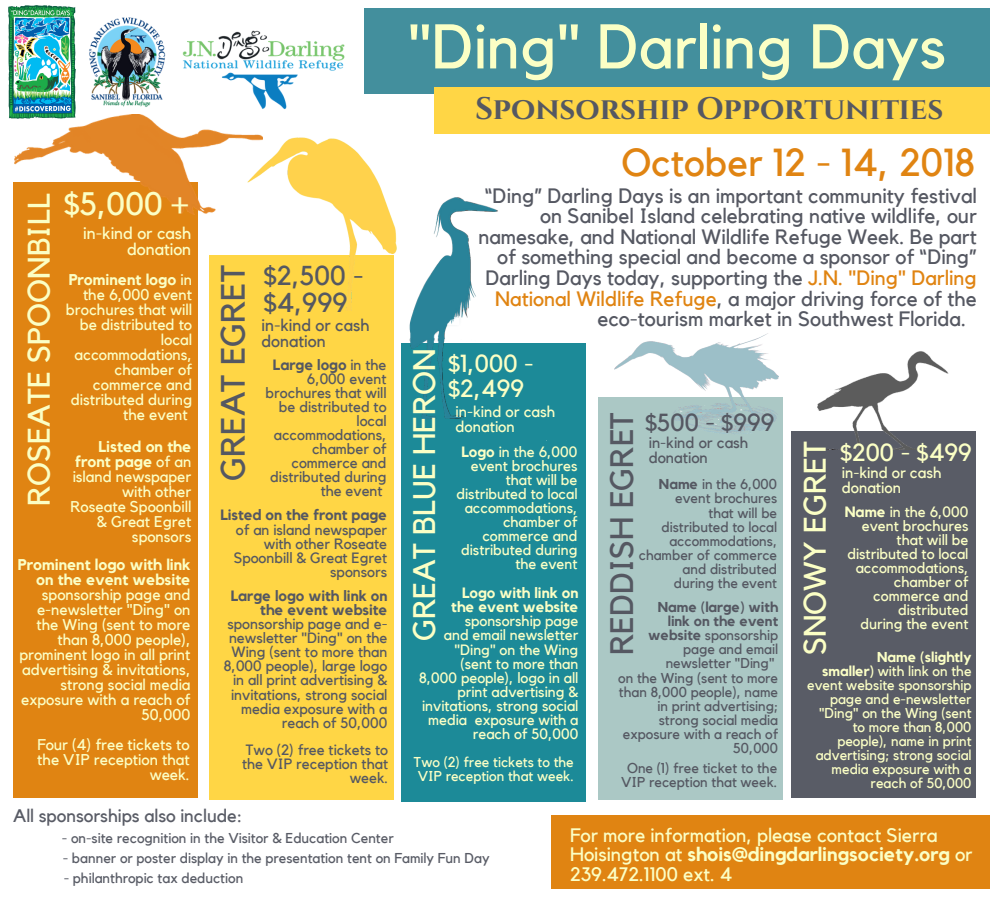
<style>
.page{position:relative;width:990px;height:900px;background:#fff}
.page>*{position:absolute;margin:0;border:0;box-sizing:border-box;transform-origin:0 0}
.t1{font:62.25px "Kollektif";color:#fbffc5}
.t2{font:38.88px "Kollektif";color:#e08412}
.t3{font:33.75px "Kollektif";color:#555862}
.t4{font:32.38px "Kollektif";color:#555862}
.t5{font:32.38px "Kollektif";color:#fbffc5}
.t6{font:31.12px "Kollektif";color:#fbffc5}
.t7{font:700 31.12px "Cinzel";color:#555862}
.t8{font:27.25px/27.2px "Kollektif";color:#555862}
.t9{font:24.62px/24.4px "Kollektif";color:#fbffc5}
.t10{font:24.62px "Kollektif";color:#555862}
.t11{font:20.75px "Kollektif";color:#555862}
.t12{font:19.5px/19.8px "Kollektif";color:#fbffc5}
.t13{font:18.12px "Kollektif";color:#595c66}
.t14{font:16.88px/16px "Kollektif";color:#fbffc5;text-align:right}
.t15{font:16.88px/16px "Kollektif";color:#555862}
.t16{font:15.62px/15px "Kollektif";color:#fbffc5;text-align:right}
.t17{font:700 15.62px/15px "Kollektif";color:#fbffc5;text-align:right}
.t18{font:15.62px/15px "Kollektif";color:#555862}
.t19{font:14.88px/14px "Kollektif";color:#fbffc5;text-align:right}
.t20{font:14.88px/14px "Kollektif";color:#555862;text-align:right}
.t21{font:700 14.88px/14px "Kollektif";color:#555862;text-align:right}
.t22{font:700 14.88px/14px "Kollektif";color:#fbffc5;text-align:right}
.t23{font:14.25px/14px "Kollektif";color:#555862;text-align:right}
.t24{font:14.25px/14px "Kollektif";color:#fbffc5;text-align:right}
.t25{font:14.25px "Kollektif";color:#595c66}
.s1{color:#e08412}
.s2{font-weight:700}
</style>
<div class="page">
<div style="left:13px;top:182px;width:185px;height:616px;background:#e08412"></div>
<div style="left:209px;top:255px;width:185px;height:545px;background:#ffd645"></div>
<div style="left:401px;top:343px;width:185px;height:459px;background:#1c8a98"></div>
<div style="left:598px;top:398px;width:185px;height:402px;background:#abc8c5"></div>
<div style="left:791px;top:431px;width:185px;height:367px;background:#595c66"></div>
<img style="left:351px;top:197px;width:196px;height:244px">
<img style="left:262px;top:90px;width:150px;height:220px">
<img style="left:614px;top:334px;width:164px;height:99px">
<img style="left:8px;top:6px;width:68px;height:112px">
<img style="left:818px;top:351px;width:131px;height:99px">
<div style="left:365px;top:8px;width:625px;height:86px;background:#438f9d"></div>
<div style="left:551px;top:816px;width:439px;height:73px;background:#e08412"></div>
<div style="left:434px;top:87px;width:556px;height:47px;background:#ffd645"></div>
<img style="left:14px;top:114px;width:248px;height:101px">
<img style="left:89px;top:17px;width:77px;height:90px">
<img style="left:178px;top:30px;width:168px;height:127px">
<h1 class="t1" style="left:408px;top:18px;width:540px">"Ding" Darling Days</h1>
<h3 class="t7" style="left:475px;top:89px;width:470px">SPONSORSHIP OPPORTUNITIES</h3>
<h2 class="t2" style="left:621px;top:145px;width:355px">October 12 - 14, 2018</h2>
<h3 class="t5" style="left:64px;top:188px;width:126px">$5,000 +</h3>
<h3 class="t11" style="left:485px;top:186px;width:493px">“Ding” Darling Days is an important community festival</h3>
<h3 class="t6" style="left:25px;top:506px;width:314px;rotate:-90deg">ROSEATE SPOONBILL</h3>
<h3 class="t11" style="left:540px;top:206px;width:438px">on Sanibel Island celebrating native wildlife, our</h3>
<h3 class="t11" style="left:478px;top:227px;width:500px">namesake, and National Wildlife Refuge Week. Be part</h3>
<h3 class="t11" style="left:497px;top:248px;width:481px">of something special and become a sponsor of “Ding”</h3>
<h3 class="t11" style="left:485px;top:268px;width:493px">Darling Days today, supporting the <span class="s1">J.N. "Ding" Darling</span></h3>
<h3 class="t11" style="left:495px;top:289px;width:483px"><span class="s1">National Wildlife Refuge</span>, a major driving force of the</h3>
<h3 class="t11" style="left:597px;top:310px;width:370px">eco-tourism market in Southwest Florida.</h3>
<p class="t14" style="left:83px;top:225px;width:109px">in-kind or cash donation</p>
<p class="t16" style="left:66px;top:273px;width:128px"><span class="s2">Prominent logo</span> in the 6,000 event brochures that will be distributed to local accommodations, chamber of commerce and distributed during the event</p>
<p class="t16" style="left:70px;top:440px;width:122px"><span class="s2">Listed on the front page</span> of an island newspaper with other<br>Roseate Spoonbill &amp; Great Egret sponsors</p>
<p class="t17" style="left:18px;top:558px;width:174px">Prominent logo with link on the event website</p>
<p class="t16" style="left:19px;top:588px;width:173px">sponsorship page and e-newsletter "Ding" on the Wing (sent to more than 8,000 people), prominent logo in all print advertising &amp; invitations, strong social media exposure with a reach of<br>50,000</p>
<p class="t16" style="left:37px;top:738px;width:154px">Four (4) free tickets to the VIP reception that week.</p>
<h3 class="t8" style="left:263px;top:263px;width:102px">$2,500 - $4,999</h3>
<p class="t15" style="left:262px;top:318px;width:109px">in-kind or cash donation</p>
<h3 class="t3" style="left:217px;top:481px;width:218px;rotate:-90deg">GREAT EGRET</h3>
<h3 class="t6" style="left:410px;top:641px;width:294px;rotate:-90deg">GREAT BLUE HERON</h3>
<h3 class="t9" style="left:448px;top:353px;width:87px">$1,000 - $2,499</h3>
<p class="t16" style="left:456px;top:405px;width:101px;text-align:left">in-kind or cash donation</p>
<p class="t20" style="left:266px;top:358px;width:122px"><span class="s2">Large logo</span> in the<br>6,000 event brochures that will be distributed to local accommodations, chamber of commerce and distributed during the event</p>
<p class="t21" style="left:220px;top:509px;width:168px">Listed on the front page</p>
<p class="t20" style="left:234px;top:523px;width:155px">of an island newspaper with other Roseate<br>Spoonbill &amp; Great Egret sponsors</p>
<p class="t21" style="left:231px;top:590px;width:158px">Large logo with link on the event website</p>
<p class="t20" style="left:224px;top:618px;width:165px">sponsorship page and e&shy;newsletter "Ding" on the<br>Wing (sent to more than<br>8,000 people), large logo in all print advertising &amp; invitations, strong social media exposure with a reach of 50,000</p>
<h3 class="t10" style="left:645px;top:411px;width:131px">$500 - $999</h3>
<p class="t18" style="left:649px;top:436px;width:101px">in-kind or cash donation</p>
<h3 class="t4" style="left:607px;top:655px;width:245px;rotate:-90deg">REDDISH EGRET</h3>
<h3 class="t6" style="left:801px;top:655px;width:216px;rotate:-90deg">SNOWY EGRET</h3>
<p class="t19" style="left:457px;top:445px;width:122px"><span class="s2">Logo</span> in the 6,000 event brochures that will be distributed to local accommodations, chamber of commerce and distributed during the event</p>
<h3 class="t9" style="left:840px;top:442px;width:133px">$200 - $499</h3>
<p class="t16" style="left:842px;top:466px;width:101px;text-align:left">in-kind or cash donation</p>
<p class="t23" style="left:639px;top:478px;width:140px"><span class="s2">Name</span> in the 6,000 event brochures<br>that will be distributed to local accommodations, chamber of commerce and distributed during the event</p>
<p class="t19" style="left:845px;top:505px;width:125px"><span class="s2">Name</span> in the 6,000 event brochures that will be distributed to local accommodations, chamber of commerce and distributed<br>during the event</p>
<p class="t24" style="left:807px;top:651px;width:166px"><span class="s2">Name (slightly<br>smaller)</span> with link on the event website sponsorship page and e-newsletter "Ding" on the Wing (sent to more than 8,000 people), name in print advertising; strong social media exposure with a reach of 50,000</p>
<p class="t22" style="left:451px;top:587px;width:129px">Logo with link on the event website</p>
<p class="t19" style="left:419px;top:615px;width:161px">sponsorship page<br>and email newsletter "Ding" on the Wing (sent to more than<br>8,000 people), logo in all print advertising &amp; invitations, strong social media exposure with a reach of 50,000</p>
<p class="t23" style="left:618px;top:601px;width:161px"><span class="s2">Name (large) with<br>link on the event website</span> sponsorship page and email newsletter "Ding"<br>on the Wing (sent to more than 8,000 people), name in print advertising; strong social media exposure with a reach of<br>50,000</p>
<p class="t20" style="left:242px;top:743px;width:148px">Two (2) free tickets to the VIP reception that week.</p>
<p class="t24" style="left:414px;top:756px;width:161px;text-align:left">Two (2) free tickets to the<br>VIP reception that week.</p>
<p class="t23" style="left:621px;top:761px;width:158px;text-align:center">One (1) free ticket to the<br>VIP reception that week.</p>
<p class="t13" style="left:13px;top:808px;width:231px">All sponsorships also include:</p>
<p class="t25" style="left:62px;top:832px;width:333px">- on-site recognition in the Visitor &amp; Education Center</p>
<p class="t25" style="left:63px;top:852px;width:428px">- banner or poster display in the presentation tent on Family Fun Day</p>
<p class="t25" style="left:64px;top:871px;width:181px">- philanthropic tax deduction</p>
<p class="t12" style="left:570px;top:826px;width:404px">For more information, please contact Sierra<br>Hoisington at <span class="s2">shois@dingdarlingsociety.org</span> or<br>239.472.1100 ext. 4</p>
</div>
